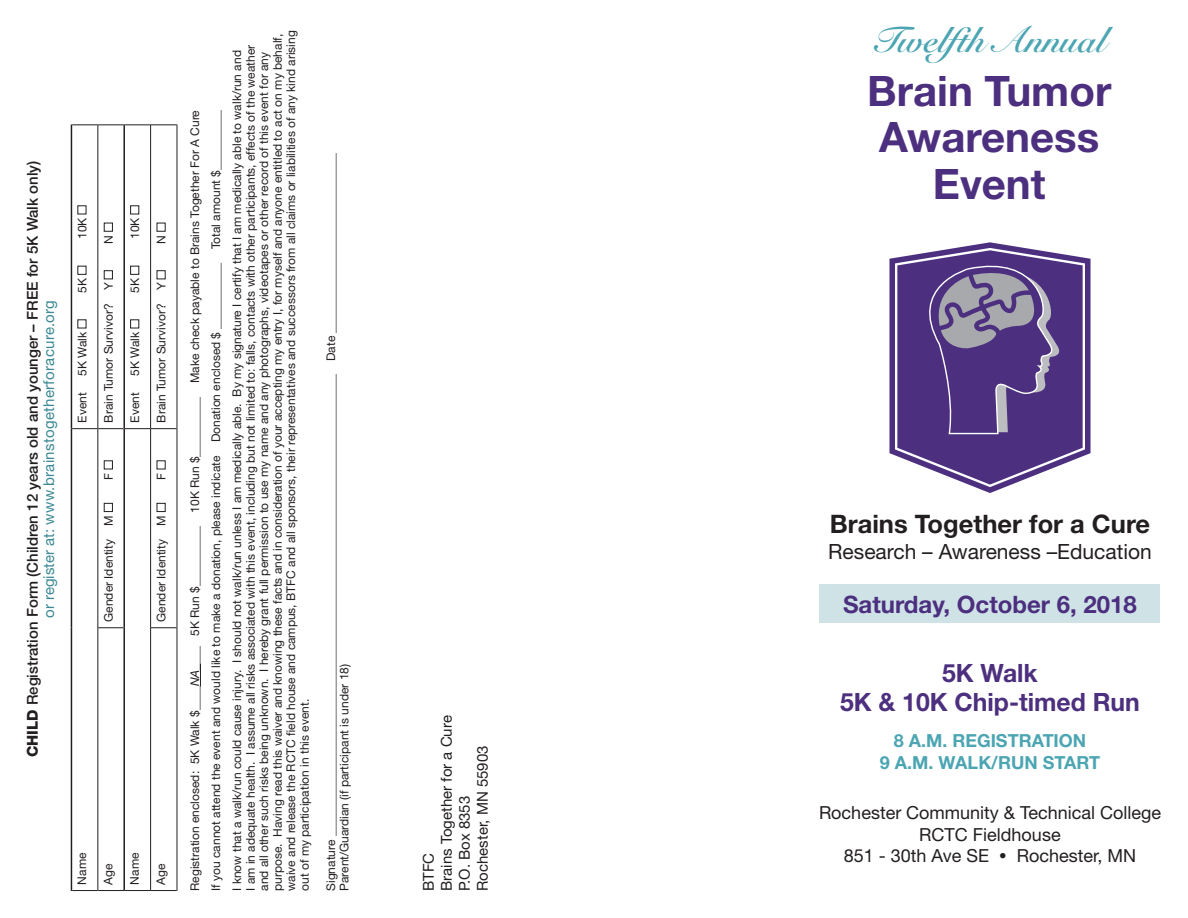
<style>
.page{position:relative;width:1188px;height:918px;background:#fff}
.page>*{position:absolute;margin:0;border:0;box-sizing:border-box;transform-origin:0 0}
.t1{font:700 42px/46.5px "Helvetica Neue LT Std";color:#4c2f7e;text-align:center}
.t2{font:36px "Snell Roundhand LT Std Bd Scr";color:#4ba5b2}
.t3{font:700 25.5px "Helvetica Neue LT Std";color:#231f20}
.t4{font:700 25.2px/28.5px "Helvetica Neue LT Std";color:#4c2f7e;text-align:center}
.t5{font:700 24px "Helvetica Neue LT Std";color:#4c2f7e}
.t6{font:21px "Helvetica Neue LT Std";color:#231f20}
.t7{font:18px/21.6px "Helvetica Neue LT Std";color:#231f20;text-align:center}
.t8{font:700 18px/21.6px "Helvetica Neue LT Std";color:#4ba5b2;text-align:center}
.t9{font:500 15px/16.5px "Helvetica Neue LT Std";color:#231f20;text-align:center}
.t10{font:15px/18px "Helvetica Neue LT Std";color:#231f20}
.t11{font:12px/13.5px "Helvetica Neue LT Std";color:#231f20}
.s1{font-weight:800}
.s2{font-weight:400;color:#3d8a95}
.s3{font-style:italic}
.s4{font-size:15px}
</style>
<div class="page">
<div style="left:820px;top:584px;width:340px;height:39px;background:#cfe3e7"></div>
<svg style="left:889px;top:242px;width:202px;height:251px"></svg>
<svg style="left:895px;top:248px;width:190px;height:239px;fill:#4c2f7e"></svg>
<svg style="left:907px;top:254px;width:157px;height:181px;background:#644e8c"></svg>
<svg style="left:200px;top:664px;width:1px;height:22px"></svg>
<hr style="left:97px;top:628px;width:1px;height:263px;background:#231f20">
<hr style="left:97px;top:429px;width:1px;height:199px;background:#231f20">
<svg style="left:98px;top:627px;width:25px;height:1px"></svg>
<hr style="left:97px;top:124px;width:1px;height:305px;background:#231f20">
<hr style="left:150px;top:628px;width:1px;height:263px;background:#231f20">
<svg style="left:72px;top:890px;width:105px;height:1px"></svg>
<hr style="left:150px;top:429px;width:1px;height:199px;background:#231f20">
<svg style="left:151px;top:627px;width:26px;height:1px"></svg>
<hr style="left:150px;top:124px;width:1px;height:305px;background:#231f20">
<svg style="left:72px;top:428px;width:105px;height:1px"></svg>
<svg style="left:72px;top:124px;width:105px;height:1px"></svg>
<hr style="left:177px;top:628px;width:1px;height:263px;background:#231f20">
<hr style="left:177px;top:429px;width:1px;height:199px;background:#231f20">
<hr style="left:177px;top:124px;width:1px;height:305px;background:#231f20">
<hr style="left:123px;top:628px;width:2px;height:262px;background:#231f20">
<hr style="left:123px;top:429px;width:2px;height:199px;background:#231f20">
<hr style="left:123px;top:125px;width:2px;height:304px;background:#231f20">
<hr style="left:71px;top:628px;width:1px;height:263px;background:#231f20">
<hr style="left:71px;top:429px;width:1px;height:199px;background:#231f20">
<hr style="left:71px;top:124px;width:1px;height:305px;background:#231f20">
<div style="left:77px;top:266px;width:9px;height:9px;border:1px solid #231f20"></div>
<div style="left:104px;top:503px;width:9px;height:9px;border:1px solid #231f20"></div>
<div style="left:104px;top:460px;width:9px;height:9px;border:1px solid #231f20"></div>
<div style="left:104px;top:270px;width:9px;height:9px;border:1px solid #231f20"></div>
<div style="left:104px;top:223px;width:9px;height:9px;border:1px solid #231f20"></div>
<div style="left:130px;top:319px;width:9px;height:9px;border:1px solid #231f20"></div>
<div style="left:130px;top:266px;width:9px;height:9px;border:1px solid #231f20"></div>
<div style="left:130px;top:205px;width:9px;height:9px;border:1px solid #231f20"></div>
<div style="left:157px;top:503px;width:9px;height:9px;border:1px solid #231f20"></div>
<div style="left:157px;top:270px;width:9px;height:9px;border:1px solid #231f20"></div>
<div style="left:157px;top:223px;width:9px;height:9px;border:1px solid #231f20"></div>
<p class="t9" style="left:24px;top:757px;width:598px;rotate:-90deg"><span class="s1">CHILD</span> Registration Form (Children 12 years old and younger – FREE for 5K Walk only) <span class="s2">or register at: www.brainstogetherforacure.org</span></p>
<p class="t11" style="left:75px;top:239px;width:23px;rotate:-90deg">10K</p>
<p class="t11" style="left:102px;top:244px;width:10px;rotate:-90deg">N</p>
<p class="t11" style="left:128px;top:239px;width:23px;rotate:-90deg">10K</p>
<p class="t11" style="left:154px;top:244px;width:10px;rotate:-90deg">N</p>
<p class="t11" style="left:75px;top:293px;width:16px;rotate:-90deg">5K</p>
<p class="t11" style="left:75px;top:376px;width:46px;rotate:-90deg">5K Walk</p>
<p class="t11" style="left:75px;top:423px;width:32px;rotate:-90deg">Event</p>
<p class="t11" style="left:102px;top:423px;width:142px;rotate:-90deg">Brain Tumor Survivor? Y</p>
<p class="t11" style="left:128px;top:293px;width:16px;rotate:-90deg">5K</p>
<p class="t11" style="left:128px;top:376px;width:46px;rotate:-90deg">5K Walk</p>
<p class="t11" style="left:128px;top:423px;width:32px;rotate:-90deg">Event</p>
<p class="t11" style="left:154px;top:423px;width:142px;rotate:-90deg">Brain Tumor Survivor? Y</p>
<p class="t11" style="left:102px;top:480px;width:8px;rotate:-90deg">F</p>
<p class="t11" style="left:102px;top:622px;width:108px;rotate:-90deg">Gender Identity M</p>
<p class="t11" style="left:154px;top:480px;width:8px;rotate:-90deg">F</p>
<p class="t11" style="left:154px;top:622px;width:108px;rotate:-90deg">Gender Identity M</p>
<p class="t11" style="left:75px;top:885px;width:33px;rotate:-90deg">Name</p>
<p class="t11" style="left:101px;top:885px;width:23px;rotate:-90deg">Age</p>
<p class="t11" style="left:128px;top:885px;width:33px;rotate:-90deg">Name</p>
<p class="t11" style="left:154px;top:885px;width:23px;rotate:-90deg">Age</p>
<p class="t11" style="left:244px;top:891px;width:862px;rotate:-90deg">I am in adequate health. I assume all risks associated with this event, including but not limited to: falls, contacts with other participants, effects of the weather and all other such risks being unknown. I hereby grant full permission to use my name and any photographs, videotapes or other record of this event for any purpose. Having read this waiver and knowing these facts and in consideration of your accepting my entry I, for myself and anyone entitled to act on my behalf, waive and release the RCTC field house and campus, BTFC and all sponsors, their representatives and successors from all claims or liabilities of any kind arising out of my participation in this event.</p>
<p class="t11" style="left:184px;top:891px;width:842px;line-height:21px;rotate:-90deg">Registration enclosed: 5K Walk $____<span class="s3">NA</span>____ 5K Run $__________ 10K Run $__________ Make check payable to Brains Together For A Cure<br>If you cannot attend the event and would like to make a donation, please indicate Donation enclosed $ ___________ Total amount $__________<br>I know that a walk/run could cause injury. I should not walk/run unless I am medically able. By my signature I certify that I am medically able to walk/run and</p>
<p class="t11" style="left:324px;top:891px;width:740px;rotate:-90deg">Signature _____________________________________________________________________________ Date ______________________________<br>Parent/Guardian (if participant is under 18)</p>
<p class="t10" style="left:419px;top:891px;width:177px;rotate:-90deg">BTFC<br>Brains Together for a Cure<br>P.O. Box 8353<br>Rochester, MN 55903</p>
<h2 class="t2" style="left:872px;top:19px;width:235px">Twelfth Annual</h2>
<h1 class="t1" style="left:867px;top:66px;width:246px">Brain Tumor<br>Awareness<br>Event</h1>
<h3 class="t3" style="left:830px;top:509px;width:322px">Brains Together for a Cure</h3>
<h3 class="t6" style="left:828px;top:539px;width:325px">Research – Awareness –Education</h3>
<h3 class="t5" style="left:843px;top:589px;width:295px">Saturday, October 6, 2018</h3>
<h3 class="t4" style="left:840px;top:659px;width:301px">5K Walk<br>5K &amp; 10K Chip-timed Run</h3>
<h3 class="t8" style="left:880px;top:730px;width:222px">8 A.M. REGISTRATION<br>9 A.M. WALK/RUN START</h3>
<h3 class="t7" style="left:819px;top:802px;width:344px">Rochester Community &amp; Technical College<br>RCTC Fieldhouse<br>851 - 30th Ave SE <span class="s4">•</span> Rochester, MN</h3>
</div>
